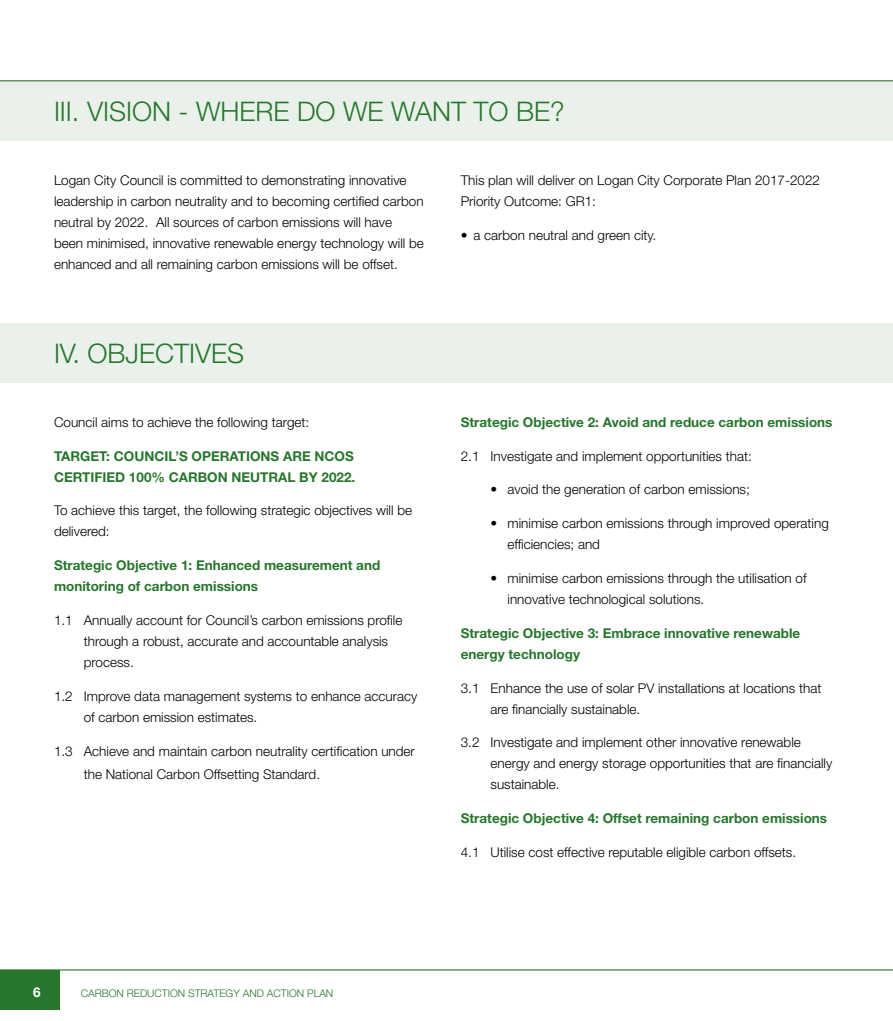
<style>
.page{position:relative;width:893px;height:1021px;background:#fff}
.page>*{position:absolute;margin:0;border:0;box-sizing:border-box;transform-origin:0 0}
.Heading_1{font:300 27px "Helvetica Neue LT Std";color:#26762c}
.body{font:300 13.5px/21px "Helvetica Neue LT Std";color:#000}
.body-2{font:700 13.5px/21px "Helvetica Neue LT Std";color:#26762c}
.t1{font:700 13.5px "Helvetica Neue LT Std";color:#fff}
.t2{font:300 10.5px "Helvetica Neue LT Std";color:#26762c}
</style>
<div class="page">
<div style="left:0;top:970px;width:60px;height:40px;background:#26762c"></div>
<div style="left:0;top:81px;width:893px;height:59px;background:#e9f1ea"></div>
<div style="left:0;top:323px;width:893px;height:60px;background:#e9f1ea"></div>
<hr style="left:892px;top:451px;width:1px;height:59px;background:#e9f1ea">
<hr style="left:0;top:969px;width:893px;height:1px;background:#26762c">
<hr style="left:0;top:80px;width:893px;height:1px;background:#26762c">
<h2 class="Heading_1" style="left:54px;top:95px;width:512px">III. VISION - WHERE DO WE WANT TO BE?</h2>
<p class="body" style="left:54px;top:169px;width:371px">Logan City Council is committed to demonstrating innovative leadership in carbon neutrality and to becoming certified carbon neutral by 2022. All sources of carbon emissions will have been minimised, innovative renewable energy technology will be enhanced and all remaining carbon emissions will be offset.</p>
<p class="body" style="left:461px;top:169px;width:361px">This plan will deliver on Logan City Corporate Plan 2017-2022<br>Priority Outcome: GR1:</p>
<p class="body" style="left:461px;top:224px;width:197px">• a carbon neutral and green city.</p>
<h2 class="Heading_1" style="left:54px;top:337px;width:192px">IV. OBJECTIVES</h2>
<p class="body" style="left:54px;top:411px;width:257px">Council aims to achieve the following target:</p>
<p class="body-2" style="left:54px;top:445px;width:303px">TARGET: COUNCIL’S OPERATIONS ARE NCOS<br>CERTIFIED 100% CARBON NEUTRAL BY 2022.</p>
<p class="body" style="left:54px;top:500px;width:360px">To achieve this target, the following strategic objectives will be delivered:</p>
<h3 class="body-2" style="left:54px;top:554px;width:328px">Strategic Objective 1: Enhanced measurement and monitoring of carbon emissions</h3>
<p class="body" style="left:84px;top:609px;width:320px;text-indent:-30px">1.1 Annually account for Council’s carbon emissions profile through a robust, accurate and accountable analysis process.</p>
<p class="body" style="left:84px;top:685px;width:335px;text-indent:-30px">1.2 Improve data management systems to enhance accuracy of carbon emission estimates.</p>
<p class="body" style="left:84px;top:738px;width:333px;line-height:23.4px;text-indent:-30px">1.3 Achieve and maintain carbon neutrality certification under the National Carbon Offsetting Standard.</p>
<h3 class="body-2" style="left:461px;top:411px;width:373px">Strategic Objective 2: Avoid and reduce carbon emissions</h3>
<p class="body" style="left:461px;top:445px;width:293px">2.1 Investigate and implement opportunities that:</p>
<p class="body" style="left:490px;top:479px;width:261px">• avoid the generation of carbon emissions;</p>
<p class="body" style="left:507px;top:512px;width:323px;text-indent:-17px">• minimise carbon emissions through improved operating efficiencies; and</p>
<p class="body" style="left:507px;top:567px;width:301px;text-indent:-17px">• minimise carbon emissions through the utilisation of innovative technological solutions.</p>
<h3 class="body-2" style="left:461px;top:622px;width:341px">Strategic Objective 3: Embrace innovative renewable energy technology</h3>
<p class="body" style="left:490px;top:677px;width:332px;text-indent:-30px">3.1 Enhance the use of solar PV installations at locations that are financially sustainable.</p>
<p class="body" style="left:490px;top:731px;width:343px;text-indent:-30px">3.2 Investigate and implement other innovative renewable energy and energy storage opportunities that are financially sustainable.</p>
<h3 class="body-2" style="left:461px;top:807px;width:368px">Strategic Objective 4: Offset remaining carbon emissions</h3>
<p class="body" style="left:461px;top:841px;width:337px">4.1 Utilise cost effective reputable eligible carbon offsets.</p>
<p class="t1" style="left:33px;top:983px;width:9px">6</p>
<p class="t2" style="left:81px;top:987px;width:254px">CARBON REDUCTION STRATEGY AND ACTION PLAN</p>
</div>
